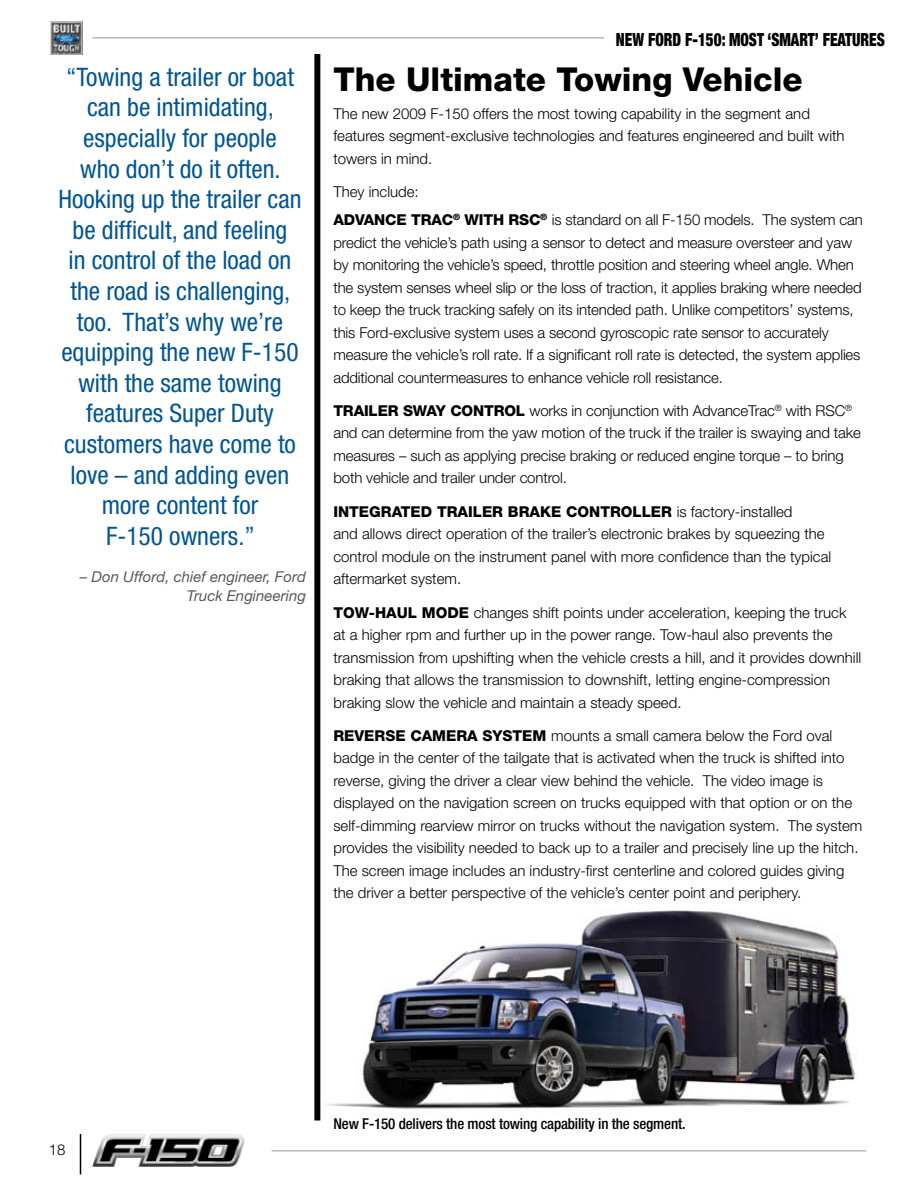
<style>
.page{position:relative;width:918px;height:1188px;background:#fff}
.page>*{position:absolute;margin:0;border:0;box-sizing:border-box;transform-origin:0 0}
.t1{font:800 33px "Helvetica Neue LT Std";color:#000}
.t2{font:condensed 25.5px/30.6px "Helvetica Neue LT Std";color:#005596;text-align:center}
.t3{font:900 condensed 18.15px "Helvetica Neue LT Std";color:#000;scale:.83 1}
.t4{font:300 15px/22.5px "Helvetica Neue LT Std";color:#000}
.t5{font:800 15px "Helvetica Neue LT Std";color:#000}
.t6{font:500 condensed 15px "Helvetica Neue LT Std";letter-spacing:-.01em;color:#000}
.t7{font:italic 15px/19.5px "Helvetica Neue LT Std";color:#58595b;text-align:right}
.s1{font-weight:800}
</style>
<div class="page">
<img style="left:93px;top:1134px;width:152px;height:32px">
<hr style="left:80px;top:1134px;width:1px;height:40px;background:#000">
<hr style="left:272px;top:1150px;width:594px;height:1px;background:#939598">
<hr style="left:93px;top:38px;width:511px;height:1px;background:#939598">
<img style="left:51px;top:21px;width:31px;height:33px">
<img style="left:314px;top:910px;width:543px;height:211px">
<div style="left:314px;top:54px;width:6px;height:1066px;background:#000"></div>
<p class="t2" style="left:58px;top:61px;width:245px">“Towing a trailer or boat can be intimidating, especially for people<br>who don’t do it often.<br>Hooking up the trailer can be difficult, and feeling<br>in control of the load on the road is challenging, too. That’s why we’re equipping the new F-150 with the same towing features Super Duty customers have come to love – and adding even more content for<br>F-150 owners.”</p>
<p class="t7" style="left:80px;top:566px;width:228px">– Don Ufford, chief engineer, Ford<br>Truck Engineering</p>
<p class="t3" style="left:616px;top:28px;width:325px">NEW FORD F-150: MOST ‘SMART’ FEATURES</p>
<h1 class="t1" style="left:333px;top:60px;width:471px">THE ULTIMATE TOWING VEHICLE</h1>
<p class="t4" style="left:333px;top:102px;width:513px">The new 2009 F-150 offers the most towing capability in the segment and features segment-exclusive technologies and features engineered and built with towers in mind.</p>
<p class="t4" style="left:333px;top:180px;width:87px">They include:</p>
<p class="t5" style="left:333px;top:211px;width:33px">ADVANC</p>
<p class="t5" style="left:397px;top:211px;width:79px">E TRAC<sup>®</sup> WITH</p>
<p class="t4" style="left:333px;top:208px;width:531px;text-indent:175px"><span class="s1">RSC</span><sup>®</sup> is standard on all F-150 models. The system can predict the vehicle’s path using a sensor to detect and measure oversteer and yaw by monitoring the vehicle’s speed, throttle position and steering wheel angle. When the system senses wheel slip or the loss of traction, it applies braking where needed to keep the truck tracking safely on its intended path. Unlike competitors’ systems, this Ford-exclusive system uses a second gyroscopic rate sensor to accurately measure the vehicle’s roll rate. If a significant roll rate is detected, the system applies additional countermeasures to enhance vehicle roll resistance.</p>
<p class="t5" style="left:333px;top:402px;width:82px">TRAILER SWAY</p>
<p class="t4" style="left:333px;top:399px;width:529px;text-indent:117px"><span class="s1">CONTROL</span> works in conjunction with AdvanceTrac<sup>®</sup> with RSC<sup>® </sup>and can determine from the yaw motion of the truck if the trailer is swaying and take measures – such as applying precise braking or reduced engine torque – to bring both vehicle and trailer under control.</p>
<p class="t4" style="left:333px;top:500px;width:499px"><span class="s1">INTEG RATED TRAILER BRAKE CONTROLLER</span> is factory-installed<br>and allows direct operation of the trailer’s electronic brakes by squeezing the control module on the instrument panel with more confidence than the typical aftermarket system.</p>
<p class="t5" style="left:333px;top:603px;width:53px">TOW-HAUL</p>
<p class="t4" style="left:333px;top:601px;width:529px;text-indent:88px"><span class="s1">MODE</span> changes shift points under acceleration, keeping the truck at a higher rpm and further up in the power range. Tow-haul also prevents the transmission from upshifting when the vehicle crests a hill, and it provides downhill braking that allows the transmission to downshift, letting engine-compression braking slow the vehicle and maintain a steady speed.</p>
<p class="t5" style="left:333px;top:727px;width:171px">REVERSE CAM ERA SYST</p>
<p class="t4" style="left:333px;top:724px;width:530px;text-indent:189px"><span class="s1">EM</span> mounts a small camera below the Ford oval badge in the center of the tailgate that is activated when the truck is shifted into reverse, giving the driver a clear view behind the vehicle. The video image is displayed on the navigation screen on trucks equipped with that option or on the self-dimming rearview mirror on trucks without the navigation system. The system provides the visibility needed to back up to a trailer and precisely line up the hitch.<br>The screen image includes an industry-first centerline and colored guides giving the driver a better perspective of the vehicle’s center point and periphery.</p>
<p class="t4" style="left:49px;top:1138px;width:18px">18</p>
<p class="t6" style="left:333px;top:1115px;width:354px">New F-150 delivers the most towing capability in the segment.</p>
</div>
